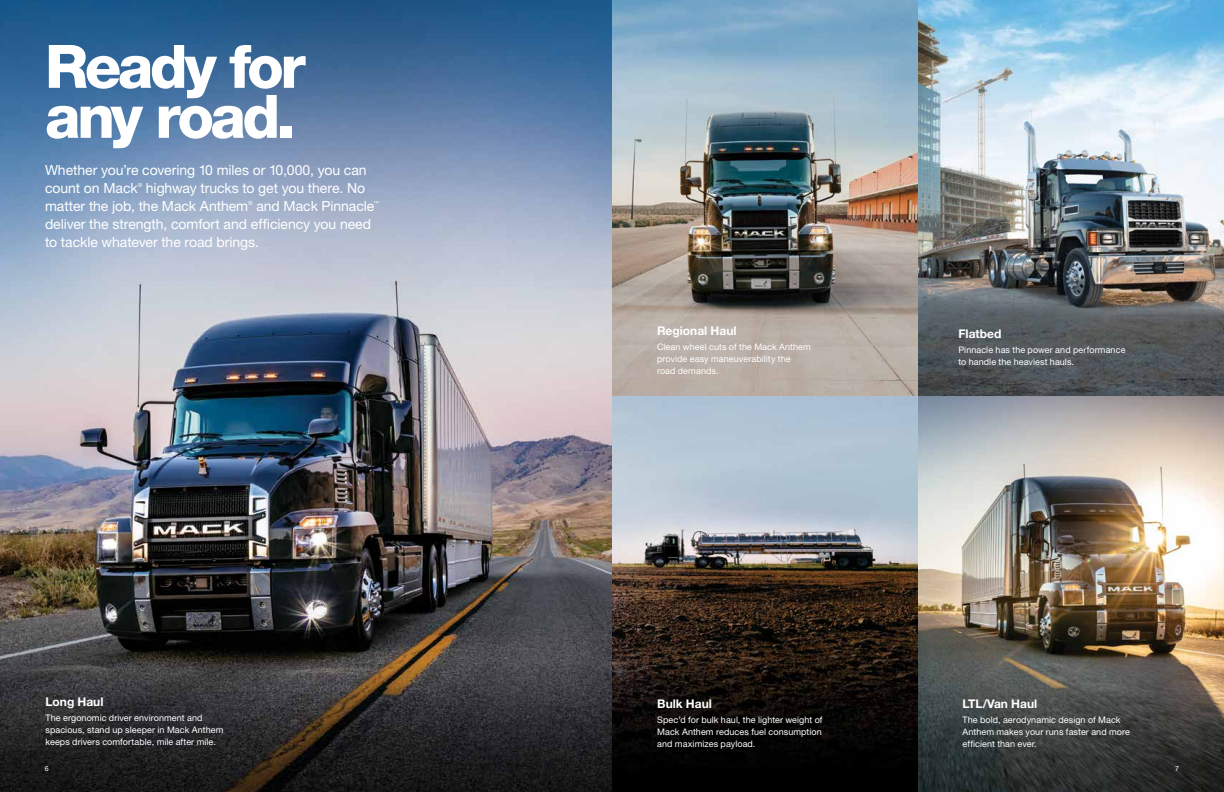
<style>
.page{position:relative;width:1224px;height:792px;background:#fff}
.page>*{position:absolute;margin:0;border:0;box-sizing:border-box;transform-origin:0 0}
.t1{font:800 60px/50px "Helvetica Neue LT Pro";letter-spacing:-.06em;color:#fff}
.t2{font:14px/18px "Helvetica Neue LT Pro";letter-spacing:-.005em;color:#fff}
.t3{font:700 12px "Helvetica Neue LT Pro";color:#fff}
.t4{font:9px/12px "Helvetica Neue LT Pro";letter-spacing:.01em;color:#fff}
.t5{font:7px "Helvetica Neue LT Pro";color:#fff}
.t6{font:5.6px "Helvetica Neue LT Pro";color:#fff}
</style>
<div class="page">
<img style="left:0;top:0;width:612px;height:792px">
<img style="left:612px;top:0;width:306px;height:396px">
<img style="left:918px;top:396px;width:306px;height:396px">
<img style="left:918px;top:0;width:306px;height:396px">
<svg style="left:612px;top:396px;width:306px;height:396px;background:#5a5a5c"></svg>
<h1 class="t1" style="left:45px;top:41px;width:262px">Ready for any road.</h1>
<h2 class="t2" style="left:45px;top:161px;width:323px">Whether you’re covering 10 miles or 10,000, you can count on Mack</h2>
<p class="t6" style="left:138px;top:182px;width:6px">®</p>
<h2 class="t2" style="left:45px;top:179px;width:322px;text-indent:101px">highway trucks to get you there. No matter the job, the Mack Anthem</h2>
<p class="t6" style="left:248px;top:200px;width:6px">®</p>
<h2 class="t2" style="left:256px;top:197px;width:119px">and Mack Pinnacle</h2>
<p class="t6" style="left:373px;top:200px;width:7px">™</p>
<h2 class="t2" style="left:45px;top:215px;width:328px">deliver the strength, comfort and efficiency you need to tackle whatever the road brings.</h2>
<h3 class="t3" style="left:45px;top:694px;width:60px">Long Haul</h3>
<p class="t4" style="left:45px;top:712px;width:179px">The ergonomic driver environment and spacious, stand up sleeper in Mack Anthem keeps drivers comfortable, mile after mile.</p>
<h3 class="t3" style="left:657px;top:323px;width:81px">Regional Haul</h3>
<p class="t4" style="left:657px;top:341px;width:155px">Clean wheel cuts of the Mack Anthem provide easy maneuverability the road demands.</p>
<h3 class="t3" style="left:657px;top:696px;width:56px">Bulk Haul</h3>
<p class="t4" style="left:657px;top:713px;width:167px;text-align:justify">Spec’d for bulk haul, the lighter weight of Mack Anthem reduces fuel consumption and maximizes payload.</p>
<h3 class="t3" style="left:958px;top:326px;width:44px">Flatbed</h3>
<p class="t4" style="left:958px;top:343px;width:169px">Pinnacle has the power and performance to handle the heaviest hauls.</p>
<h3 class="t3" style="left:962px;top:696px;width:76px">LTL/Van Haul</h3>
<p class="t4" style="left:962px;top:713px;width:169px">The bold, aerodynamic design of Mack<br>Anthem makes your runs faster and more efficient than ever.</p>
<p class="t5" style="left:45px;top:764px;width:5px">6</p>
<p class="t5" style="left:1175px;top:764px;width:5px">7</p>
</div>
